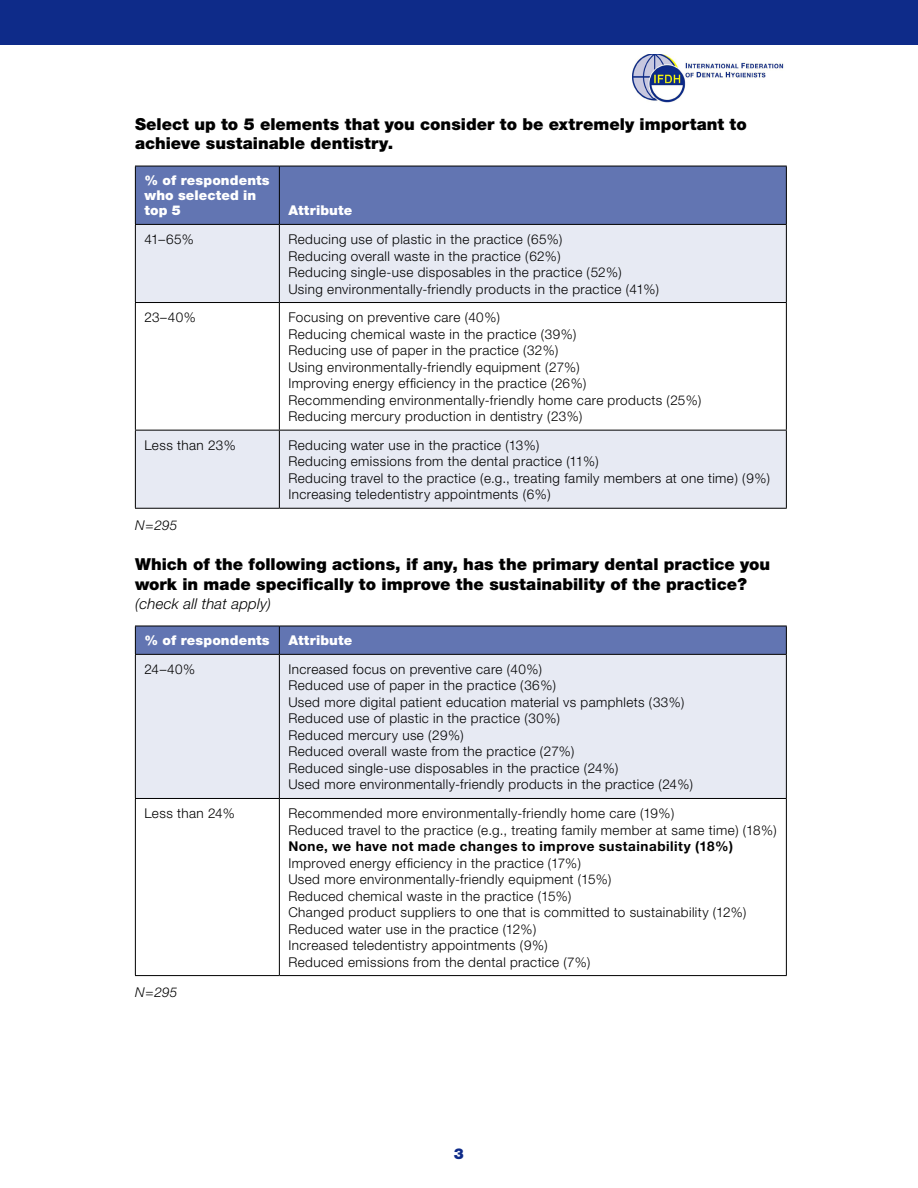
<style>
.page{position:relative;width:918px;height:1188px;background:#fff}
.page>*{position:absolute;margin:0;border:0;box-sizing:border-box;transform-origin:0 0}
.t1{font:900 16.5px/19.5px "Helvetica Neue";color:#000}
.t2{font:italic 300 15px "Helvetica Neue";letter-spacing:.015em;color:#000}
.t3{font:900 15px "Helvetica Neue";color:#0e2b89}
.t4{font:300 13.5px/16.5px "Helvetica Neue";letter-spacing:.03em;color:#000}
.t5{font:900 13.5px/15px "Helvetica Neue";letter-spacing:.01em;color:#fff}
.t6{font:700 13.5px "Helvetica Neue";letter-spacing:.04em;color:#000}
.t7{font:italic 300 13.5px "Helvetica Neue";letter-spacing:.015em;color:#000}
</style>
<div class="page">
<div style="left:0;top:0;width:918px;height:45px;background:#0e2b89"></div>
<div style="left:136px;top:167px;width:650px;height:57px;background:#6275b2"></div>
<svg style="left:136px;top:225px;width:650px;height:283px;fill:#e7eaf3"></svg>
<hr style="left:135px;top:166px;width:144px;height:1px;background:#000">
<hr style="left:135px;top:166px;width:1px;height:58px;background:#000">
<hr style="left:279px;top:166px;width:508px;height:1px;background:#000">
<hr style="left:279px;top:166px;width:1px;height:58px;background:#000">
<hr style="left:786px;top:166px;width:1px;height:58px;background:#000">
<hr style="left:135px;top:224px;width:144px;height:1px;background:#000">
<hr style="left:279px;top:224px;width:508px;height:1px;background:#000">
<hr style="left:135px;top:225px;width:1px;height:77px;background:#000">
<hr style="left:279px;top:225px;width:1px;height:77px;background:#000">
<hr style="left:786px;top:225px;width:1px;height:77px;background:#000">
<hr style="left:135px;top:302px;width:144px;height:1px;background:#000">
<hr style="left:135px;top:303px;width:1px;height:127px;background:#000">
<hr style="left:279px;top:302px;width:508px;height:1px;background:#000">
<hr style="left:279px;top:303px;width:1px;height:127px;background:#000">
<hr style="left:786px;top:303px;width:1px;height:127px;background:#000">
<hr style="left:135px;top:430px;width:144px;height:1px;background:#000">
<hr style="left:135px;top:431px;width:1px;height:77px;background:#000">
<hr style="left:279px;top:430px;width:508px;height:1px;background:#000">
<hr style="left:279px;top:431px;width:1px;height:77px;background:#000">
<hr style="left:786px;top:431px;width:1px;height:77px;background:#000">
<hr style="left:135px;top:508px;width:144px;height:1px;background:#000">
<hr style="left:279px;top:508px;width:508px;height:1px;background:#000">
<div style="left:136px;top:655px;width:650px;height:143px;background:#e7eaf3"></div>
<svg style="left:135px;top:626px;width:652px;height:28px;background:#5e71ac"></svg>
<hr style="left:135px;top:654px;width:144px;height:1px;background:#000">
<hr style="left:279px;top:654px;width:508px;height:1px;background:#000">
<hr style="left:135px;top:655px;width:1px;height:143px;background:#000">
<hr style="left:279px;top:655px;width:1px;height:143px;background:#000">
<hr style="left:786px;top:655px;width:1px;height:143px;background:#000">
<hr style="left:135px;top:798px;width:144px;height:1px;background:#000">
<hr style="left:135px;top:799px;width:1px;height:176px;background:#000">
<hr style="left:279px;top:798px;width:508px;height:1px;background:#000">
<hr style="left:279px;top:799px;width:1px;height:176px;background:#000">
<hr style="left:786px;top:799px;width:1px;height:176px;background:#000">
<hr style="left:135px;top:975px;width:144px;height:1px;background:#000">
<hr style="left:279px;top:975px;width:508px;height:1px;background:#000">
<img style="left:632px;top:54px;width:152px;height:48px">
<p class="t1" style="left:135px;top:114px;width:613px">Select up to 5 elements that you consider to be extremely important to achieve sustainable dentistry.</p>
<p class="t5" style="left:144px;top:173px;width:127px">% of respondents who selected in top 5</p>
<p class="t5" style="left:288px;top:203px;width:65px">Attribute</p>
<p class="t4" style="left:144px;top:231px;width:51px">41–65%</p>
<p class="t4" style="left:288px;top:231px;width:372px">Reducing use of plastic in the practice (65%)<br>Reducing overall waste in the practice (62%)<br>Reducing single-use disposables in the practice (52%)<br>Using environmentally-friendly products in the practice (41%)</p>
<p class="t4" style="left:144px;top:309px;width:53px">23–40%</p>
<p class="t4" style="left:288px;top:309px;width:414px">Focusing on preventive care (40%)<br>Reducing chemical waste in the practice (39%)<br>Reducing use of paper in the practice (32%)<br>Using environmentally-friendly equipment (27%)<br>Improving energy efficiency in the practice (26%)<br>Recommending environmentally-friendly home care products (25%)<br>Reducing mercury production in dentistry (23%)</p>
<p class="t4" style="left:144px;top:436px;width:93px">Less than 23%</p>
<p class="t4" style="left:288px;top:436px;width:483px">Reducing water use in the practice (13%)<br>Reducing emissions from the dental practice (11%)<br>Reducing travel to the practice (e.g., treating family members at one time) (9%)<br>Increasing teledentistry appointments (6%)</p>
<p class="t7" style="left:135px;top:517px;width:44px">N=295</p>
<p class="t1" style="left:135px;top:554px;width:637px">Which of the following actions, if any, has the primary dental practice you work in made specifically to improve the sustainability of the practice?</p>
<p class="t2" style="left:135px;top:595px;width:138px">(check all that apply)</p>
<p class="t5" style="left:144px;top:633px;width:127px">% of respondents</p>
<p class="t5" style="left:288px;top:633px;width:65px">Attribute</p>
<p class="t4" style="left:144px;top:661px;width:52px">24–40%</p>
<p class="t4" style="left:288px;top:661px;width:406px">Increased focus on preventive care (40%)<br>Reduced use of paper in the practice (36%)<br>Used more digital patient education material vs pamphlets (33%)<br>Reduced use of plastic in the practice (30%)<br>Reduced mercury use (29%)<br>Reduced overall waste from the practice (27%)<br>Reduced single-use disposables in the practice (24%)<br>Used more environmentally-friendly products in the practice (24%)</p>
<p class="t4" style="left:144px;top:805px;width:92px">Less than 24%</p>
<p class="t4" style="left:288px;top:805px;width:490px">Recommended more environmentally-friendly home care (19%)<br>Reduced travel to the practice (e.g., treating family member at same time) (18%)</p>
<p class="t6" style="left:288px;top:838px;width:446px">None, we have not made changes to improve sustainability (18%)</p>
<p class="t4" style="left:288px;top:854px;width:460px">Improved energy efficiency in the practice (17%)<br>Used more environmentally-friendly equipment (15%)<br>Reduced chemical waste in the practice (15%)<br>Changed product suppliers to one that is committed to sustainability (12%)<br>Reduced water use in the practice (12%)<br>Increased teledentistry appointments (9%)<br>Reduced emissions from the dental practice (7%)</p>
<p class="t7" style="left:135px;top:984px;width:44px">N=295</p>
<p class="t3" style="left:454px;top:1145px;width:12px">3</p>
</div>
